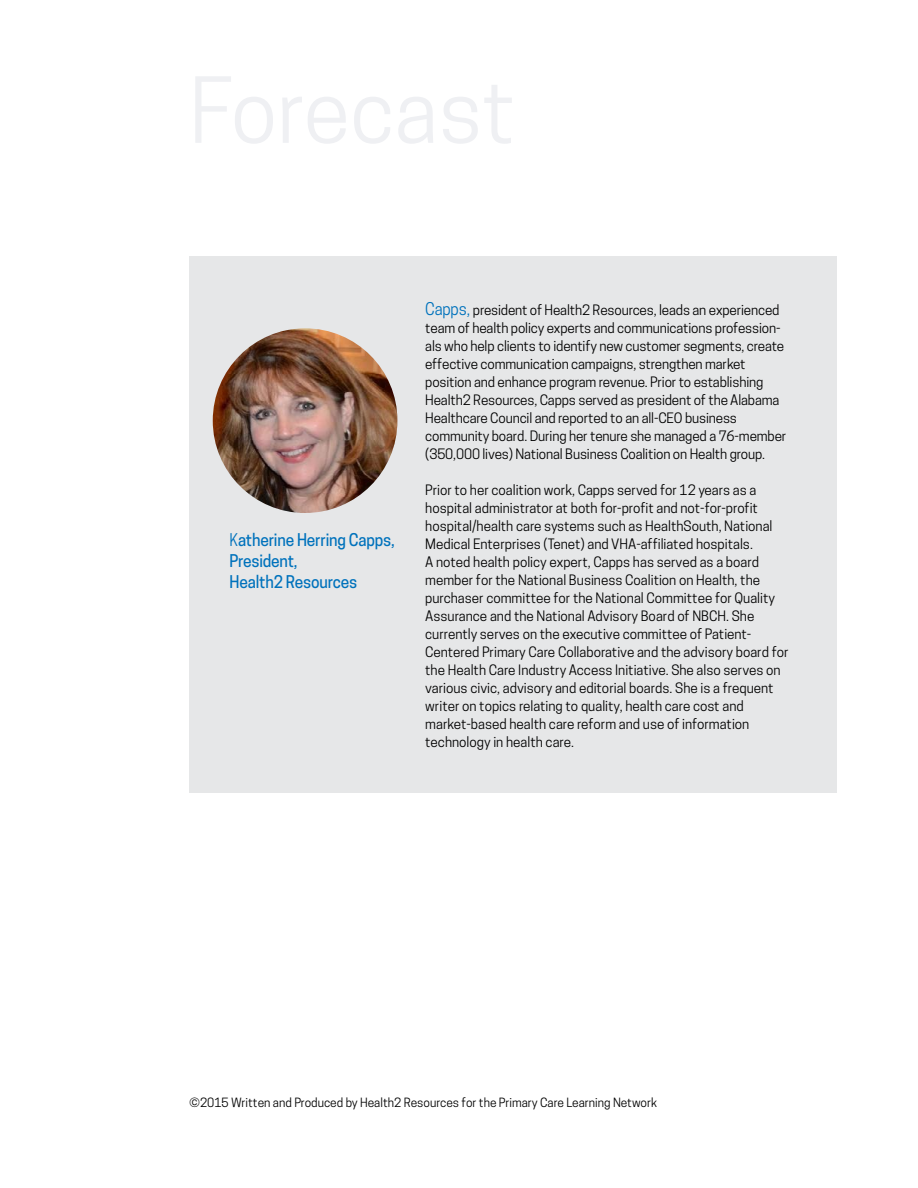
<style>
.page{position:relative;width:918px;height:1188px;background:#fff}
.page>*{position:absolute;margin:0;border:0;box-sizing:border-box;transform-origin:0 0}
.BIO-name_and_title{font:500 16.5px/21px "Cooper Hewitt";letter-spacing:-.01em;color:#0072bc;scale:.94 1}
.BIO-copy{font:13.5px/18px "Cooper Hewitt";color:#000}
.t1{font:12px "Cooper Hewitt";color:#000}
.s1{font-weight:400}
.s2{font-size:16.5px;color:#0072bc}
</style>
<div class="page">
<div style="left:189px;top:256px;width:648px;height:537px;background:#e6e7e8"></div>
<img style="left:213px;top:328px;width:184px;height:185px;border-radius:92px">
<p class="BIO-name_and_title" style="left:230px;top:529px;width:177px"><span class="s1">K</span>atherine Herring Capps,<br>President,<br>Health2 Resources</p>
<p class="BIO-copy" style="left:425px;top:301px;width:363px"><span class="s2">Capps,</span> president of Health2 Resources, leads an experienced team of health policy experts and communications profession&shy;als who help clients to identify new customer segments, create effective communication campaigns, strengthen market position and enhance program revenue. Prior to establishing Health2 Resources, Capps served as president of the Alabama Healthcare Council and reported to an all-CEO business community board. During her tenure she managed a 76-member (350,000 lives) National Business Coalition on Health group.</p>
<p class="BIO-copy" style="left:425px;top:481px;width:365px">Prior to her coalition work, Capps served for 12 years as a hospital administrator at both for-profit and not-for-profit hospital/health care systems such as HealthSouth, National Medical Enterprises (Tenet) and VHA-affiliated hospitals.<br>A noted health policy expert, Capps has served as a board member for the National Business Coalition on Health, the purchaser committee for the National Committee for Quality Assurance and the National Advisory Board of NBCH. She currently serves on the executive committee of Patient-Centered Primary Care Collaborative and the advisory board for the Health Care Industry Access Initiative. She also serves on various civic, advisory and editorial boards. She is a frequent writer on topics relating to quality, health care cost and market-based health care reform and use of information technology in health care.</p>
<p class="t1" style="left:189px;top:1095px;width:470px">©2015 Written and Produced by Health2 Resources for the Primary Care Learning Network</p>
</div>
